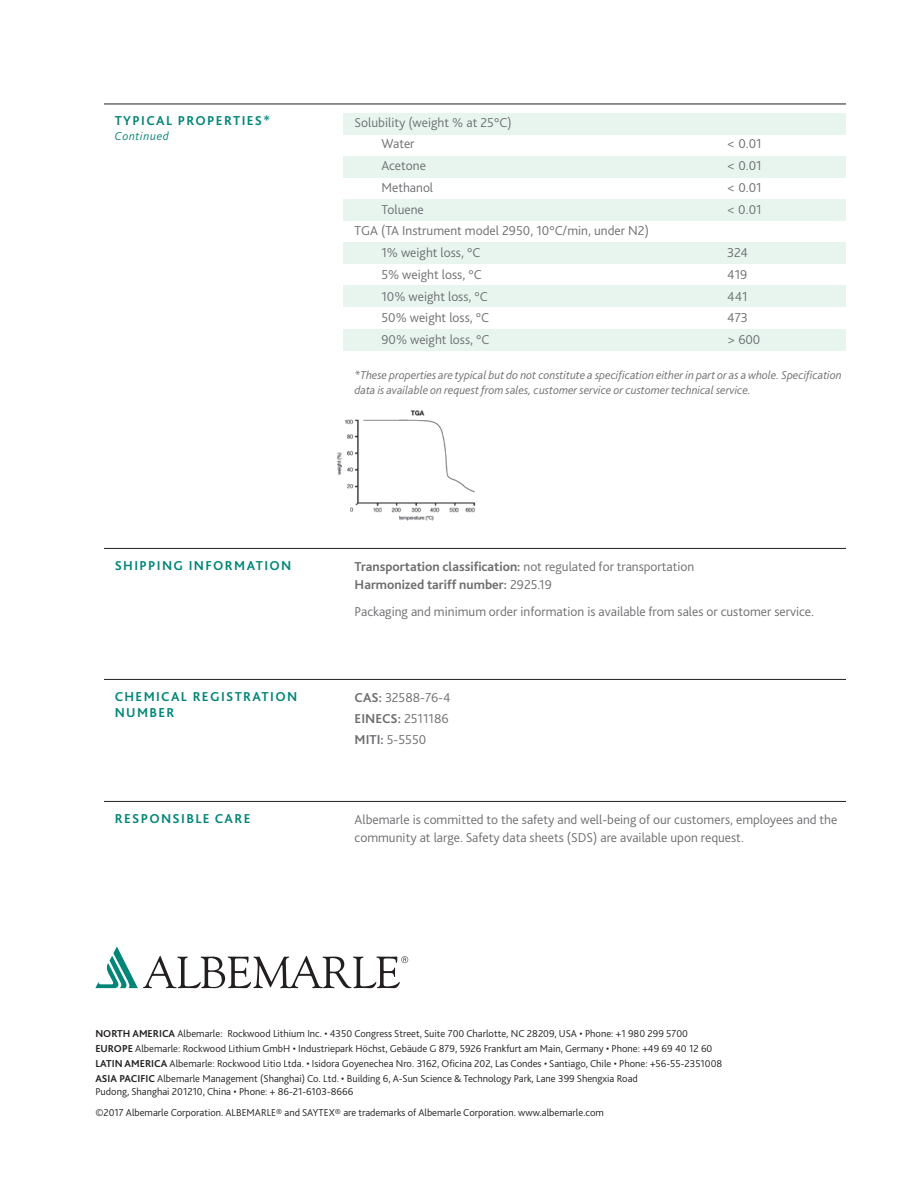
<style>
.page{position:relative;width:918px;height:1188px;background:#fff}
.page>*{position:absolute;margin:0;border:0;box-sizing:border-box;transform-origin:0 0}
.t1{font:300 13.5px/21px "Bliss";color:#6d6e71}
.t2{font:700 13.5px/18px "Bliss";color:#6d6e71}
.t3{font:700 13.5px/16.2px "Bliss";letter-spacing:.1em;color:#008576}
.t4{font:italic 300 12px/15px "Bliss";color:#6d6e71}
.t5{font:italic 300 12px "Bliss";letter-spacing:.06em;color:#008576}
.t6{font:300 10.5px/15px "Bliss";color:#231f20}
.s1{font-weight:300}
.s2{font-weight:700}
</style>
<div class="page">
<img style="left:337px;top:410px;width:139px;height:111px">
<hr style="left:104px;top:548px;width:742px;height:1px;background:#231f20">
<hr style="left:104px;top:679px;width:742px;height:1px;background:#231f20">
<hr style="left:104px;top:801px;width:742px;height:1px;background:#231f20">
<hr style="left:104px;top:104px;width:742px;height:1px;background:#231f20">
<div style="left:343px;top:329px;width:503px;height:21px;background:#e8f5ef"></div>
<div style="left:343px;top:286px;width:503px;height:21px;background:#e8f5ef"></div>
<div style="left:343px;top:242px;width:503px;height:22px;background:#e8f5ef"></div>
<div style="left:343px;top:199px;width:503px;height:22px;background:#e8f5ef"></div>
<div style="left:343px;top:156px;width:503px;height:22px;background:#e8f5ef"></div>
<div style="left:343px;top:113px;width:503px;height:21px;background:#e8f5ef"></div>
<svg style="left:95px;top:946px;width:313px;height:42px"></svg>
<p class="t3" style="left:115px;top:113px;width:157px">TYPICAL PROPERTIES*</p>
<p class="t5" style="left:115px;top:128px;width:56px">Continued</p>
<p class="t1" style="left:381px;top:111px;width:132px;line-height:21.8px;text-indent:-27px">Solubility (weight % at 25°C)<br>Water</p>
<p class="t1" style="left:727px;top:133px;width:36px">&lt; 0.01</p>
<p class="t1" style="left:381px;top:155px;width:46px">Acetone</p>
<p class="t1" style="left:727px;top:155px;width:36px">&lt; 0.01</p>
<p class="t1" style="left:381px;top:177px;width:53px">Methanol</p>
<p class="t1" style="left:727px;top:177px;width:36px">&lt; 0.01</p>
<p class="t1" style="left:381px;top:199px;width:44px">Toluene</p>
<p class="t1" style="left:727px;top:199px;width:36px">&lt; 0.01</p>
<p class="t1" style="left:381px;top:220px;width:269px;line-height:21.8px;text-indent:-27px">TGA (TA Instrument model 2950, 10°C/min, under N2)<br>1% weight loss, °C</p>
<p class="t1" style="left:727px;top:242px;width:22px">324</p>
<p class="t1" style="left:381px;top:264px;width:102px">5% weight loss, °C</p>
<p class="t1" style="left:727px;top:264px;width:22px">419</p>
<p class="t1" style="left:381px;top:286px;width:108px">10% weight loss, °C</p>
<p class="t1" style="left:727px;top:286px;width:22px">441</p>
<p class="t1" style="left:381px;top:307px;width:109px">50% weight loss, °C</p>
<p class="t1" style="left:727px;top:307px;width:22px">473</p>
<p class="t1" style="left:381px;top:329px;width:109px">90% weight loss, °C</p>
<p class="t1" style="left:727px;top:329px;width:35px">&gt; 600</p>
<p class="t4" style="left:355px;top:368px;width:489px">*These properties are typical but do not constitute a specification either in part or as a whole. Specification data is available on request from sales, customer service or customer technical service.</p>
<p class="t3" style="left:115px;top:557px;width:178px">SHIPPING INFORMATION</p>
<p class="t2" style="left:355px;top:558px;width:341px">Transportation classification: <span class="s1">not regulated for transportation<br></span>Harmonized tariff number: <span class="s1">2925.19</span></p>
<p class="t1" style="left:355px;top:601px;width:461px">Packaging and minimum order information is available from sales or customer service.</p>
<p class="t3" style="left:115px;top:688px;width:184px">CHEMICAL REGISTRATION<br>NUMBER</p>
<p class="t1" style="left:355px;top:687px;width:97px"><span class="s2">CAS:</span> 32588-76-4<br><span class="s2">EINECS:</span> 2511186<br><span class="s2">MITI:</span> 5-5550</p>
<p class="t3" style="left:115px;top:810px;width:137px">RESPONSIBLE CARE</p>
<p class="t1" style="left:355px;top:811px;width:484px;line-height:18px">Albemarle is committed to the safety and well-being of our customers, employees and the community at large. Safety data sheets (SDS) are available upon request.</p>
<p class="t6" style="left:95px;top:1026px;width:628px"><span class="s2">NORTH AMERICA</span> Albemarle: Rockwood Lithium Inc. • 4350 Congress Street, Suite 700 Charlotte, NC 28209, USA • Phone: +1 980 299 5700<br><span class="s2">EUROPE</span> Albemarle: Rockwood Lithium GmbH • Industriepark Höchst, Gebäude G 879, 5926 Frankfurt am Main, Germany • Phone: +49 69 40 12 60<br><span class="s2">LATIN AMERICA</span> Albemarle: Rockwood Litio Ltda. • Isidora Goyenechea Nro. 3162, Oficina 202, Las Condes • Santiago, Chile • Phone: +56-55-2351008<br><span class="s2">ASIA PACIFIC</span> Albemarle Management (Shanghai) Co. Ltd. • Building 6, A-Sun Science &amp; Technology Park, Lane 399 Shengxia Road</p>
<p class="t6" style="left:95px;top:1081px;width:510px;line-height:21px">Pudong, Shanghai 201210, China • Phone: + 86-21-6103-8666<br>©2017 Albemarle Corporation. ALBEMARLE® and SAYTEX® are trademarks of Albemarle Corporation. www.albemarle.com</p>
</div>
